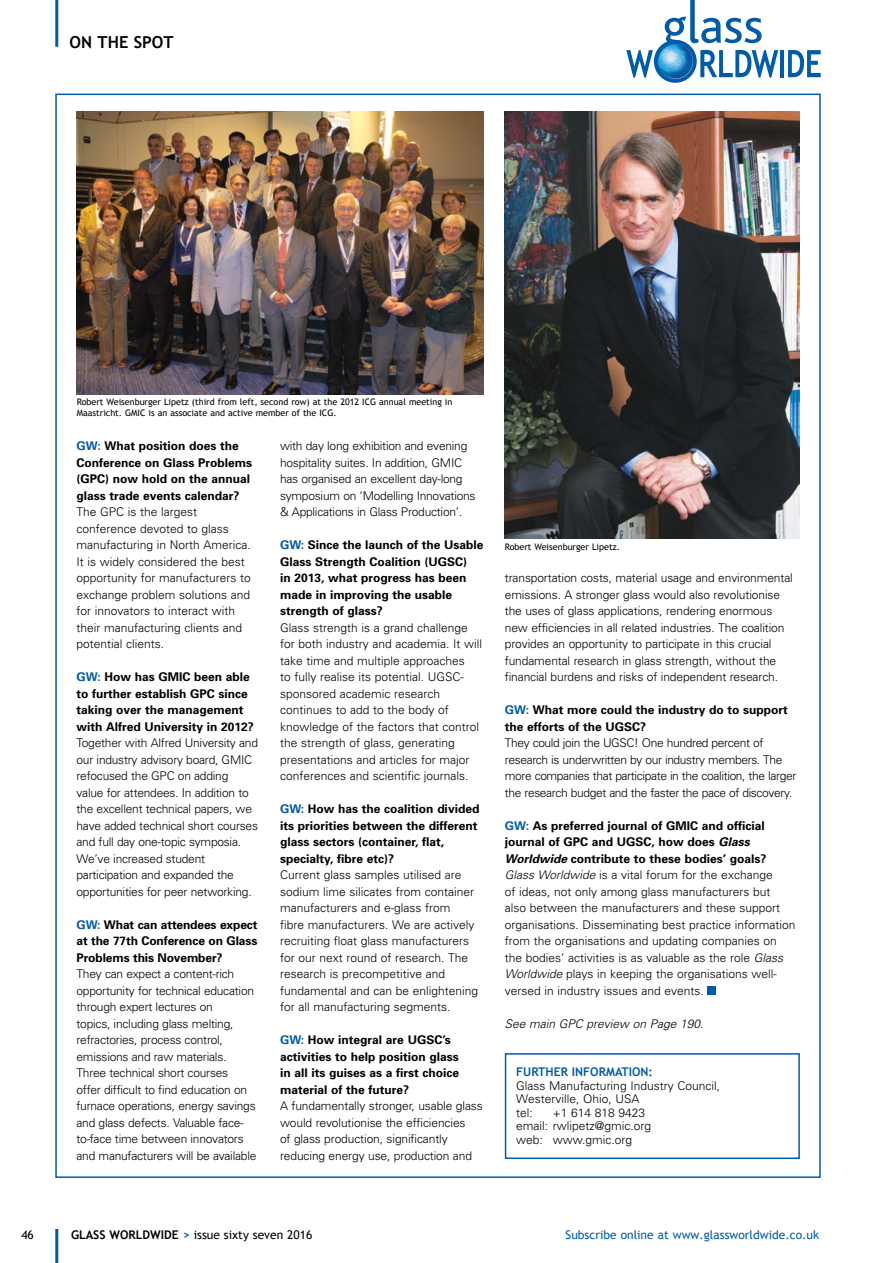
<style>
.page{position:relative;width:893px;height:1263px;background:#fff}
.page>*{position:absolute;margin:0;border:0;box-sizing:border-box;transform-origin:0 0}
.t1{font:700 16.5px "Trebuchet MS";color:#000}
.t2{font:300 12px/16.5px "Univers";letter-spacing:-.01em;color:#000}
.t3{font:700 12px/16.5px "Univers";color:#000}
.t4{font:300 12px/16.5px "Univers";letter-spacing:-.03em;color:#000}
.t5{font:12px "Trebuchet MS";color:#005baa}
.t6{font:12px "Trebuchet MS";color:#000}
.t7{font:italic 300 12px "Univers";color:#000}
.t8{font:700 12px "Trebuchet MS";color:#005baa}
.t9{font:9px/10.5px "Trebuchet MS";color:#000}
.s1{color:#005baa}
.s2{font-weight:700;color:#005baa}
.s3{font-weight:700}
.s4{font-weight:700;font-style:italic}
.s5{font-style:italic}
</style>
<div class="page">
<div style="left:505px;top:1053px;width:295px;height:106px;border:2px solid #005baa"></div>
<hr style="left:55px;top:1229px;width:3px;height:34px;background:#005baa">
<hr style="left:55px;top:0;width:3px;height:47px;background:#005baa">
<img style="left:505px;top:111px;width:294px;height:428px">
<img style="left:77px;top:111px;width:407px;height:283px">
<div style="left:708px;top:986px;width:8px;height:9px;background:#005baa"></div>
<svg style="left:654px;top:40px;width:43px;height:43px"></svg>
<svg style="left:626px;top:50px;width:27px;height:28px"></svg>
<hr style="left:780px;top:50px;width:4px;height:27px;background:#005baa">
<svg style="left:788px;top:50px;width:33px;height:27px"></svg>
<svg style="left:663px;top:0;width:115px;height:78px"></svg>
<svg style="left:656px;top:42px;width:39px;height:39px"></svg>
<img style="left:658px;top:44px;width:34px;height:35px;border-radius:17px">
<h1 class="t1" style="left:70px;top:32px;width:106px">ON THE SPOT</h1>
<p class="t9" style="left:77px;top:397px;width:377px">Robert Weisenburger Lipetz (third from left, second row) at the 2012 ICG annual meeting in<br>Maastricht. GMIC is an associate and active member of the ICG.</p>
<p class="t3" style="left:77px;top:438px;width:177px"><span class="s1">GW:</span> What position does the<br>Conference on Glass Problems (GPC) now hold on the annual glass trade events calendar?</p>
<p class="t2" style="left:77px;top:504px;width:176px">The GPC is the largest conference devoted to glass manufacturing in North America.<br>It is widely considered the best opportunity for manufacturers to exchange problem solutions and for innovators to interact with their manufacturing clients and potential clients.</p>
<p class="t3" style="left:77px;top:669px;width:179px"><span class="s1">GW:</span> How has GMIC been able to further establish GPC since taking over the management with Alfred University in 2012?</p>
<p class="t2" style="left:77px;top:735px;width:183px">Together with Alfred University and our industry advisory board, GMIC refocused the GPC on adding value for attendees. In addition to the excellent technical papers, we have added technical short courses and full day one-topic symposia.<br>We’ve increased student participation and expanded the opportunities for peer networking.</p>
<p class="t3" style="left:77px;top:916px;width:182px;text-align:justify"><span class="s1">GW:</span> What can attendees expect at the 77th Conference on Glass Problems this November?</p>
<p class="t2" style="left:77px;top:966px;width:181px">They can expect a content-rich opportunity for technical education through expert lectures on<br>topics, including glass melting, refractories, process control, emissions and raw materials.<br>Three technical short courses<br>offer difficult to find education on furnace operations, energy savings and glass defects. Valuable face&shy;to-face time between innovators and manufacturers will be available</p>
<p class="t2" style="left:280px;top:438px;width:197px">with day long exhibition and evening hospitality suites. In addition, GMIC has organised an excellent day-long symposium on ‘Modelling Innovations &amp; Applications in Glass Production’.</p>
<p class="t3" style="left:280px;top:537px;width:205px"><span class="s1">GW:</span> Since the launch of the Usable<br>Glass Strength Coalition (UGSC)<br>in 2013, what progress has been made in improving the usable strength of glass?</p>
<p class="t2" style="left:280px;top:619px;width:204px">Glass strength is a grand challenge for both industry and academia. It will take time and multiple approaches<br>to fully realise its potential. UGSC&shy;sponsored academic research continues to add to the body of knowledge of the factors that control the strength of glass, generating presentations and articles for major conferences and scientific journals.</p>
<p class="t3" style="left:280px;top:801px;width:201px"><span class="s1">GW:</span> How has the coalition divided its priorities between the different glass sectors (container, flat, specialty, fibre etc)?</p>
<p class="t2" style="left:280px;top:867px;width:200px">Current glass samples utilised are sodium lime silicates from container manufacturers and e-glass from<br>fibre manufacturers. We are actively recruiting float glass manufacturers for our next round of research. The research is precompetitive and fundamental and can be enlightening for all manufacturing segments.</p>
<p class="t3" style="left:280px;top:1032px;width:181px"><span class="s1">GW:</span> How integral are UGSC’s activities to help position glass in all its guises as a first choice material of the future?</p>
<p class="t2" style="left:280px;top:1098px;width:204px">A fundamentally stronger, usable glass would revolutionise the efficiencies<br>of glass production, significantly reducing energy use, production and</p>
<p class="t9" style="left:505px;top:541px;width:117px">Robert Weisenburger Lipetz.</p>
<p class="t2" style="left:505px;top:570px;width:290px">transportation costs, material usage and environmental emissions. A stronger glass would also revolutionise the uses of glass applications, rendering enormous new efficiencies in all related industries. The coalition provides an opportunity to participate in this crucial fundamental research in glass strength, without the financial burdens and risks of independent research.</p>
<p class="t3" style="left:505px;top:702px;width:285px"><span class="s1">GW:</span> What more could the industry do to support the efforts of the UGSC?</p>
<p class="t4" style="left:505px;top:735px;width:293px">They could join the UGSC! One hundred percent of research is underwritten by our industry members. The more companies that participate in the coalition, the larger the research budget and the faster the pace of discovery.</p>
<p class="t2" style="left:505px;top:817px;width:292px"><span class="s2">GW:</span> <span class="s3">As preferred journal of GMIC and official journal of GPC and UGSC, how does</span> <span class="s4">Glass Worldwide</span> <span class="s3">contribute to these bodies’ goals?<br></span><span class="s5">Glass Worldwide</span> is a vital forum for the exchange<br>of ideas, not only among glass manufacturers but<br>also between the manufacturers and these support organisations. Disseminating best practice information from the organisations and updating companies on the bodies’ activities is as valuable as the role <span class="s5">Glass Worldwide</span> plays in keeping the organisations well&shy;versed in industry issues and events.</p>
<p class="t7" style="left:505px;top:1016px;width:200px">See main GPC preview on Page 190.</p>
<p class="t8" style="left:516px;top:1064px;width:138px">FURTHER INFORMATION:</p>
<p class="t2" style="left:516px;top:1079px;width:205px;line-height:13.5px">Glass Manufacturing Industry Council,<br>Westerville, Ohio, USA<br>tel:</p>
<p class="t2" style="left:516px;top:1106px;width:136px;line-height:13.5px;text-indent:36px">+1 614 818 9423 email: rwlipetz@gmic.org web: www.gmic.org</p>
<p class="t6" style="left:21px;top:1228px;width:14px">46</p>
<p class="t6" style="left:71px;top:1228px;width:243px"><span class="s3">GLASS WORLDWIDE</span> <span class="s2">&gt;</span> issue sixty seven 2016</p>
<p class="t5" style="left:566px;top:1228px;width:255px">Subscribe online at www.glassworldwide.co.uk</p>
</div>
